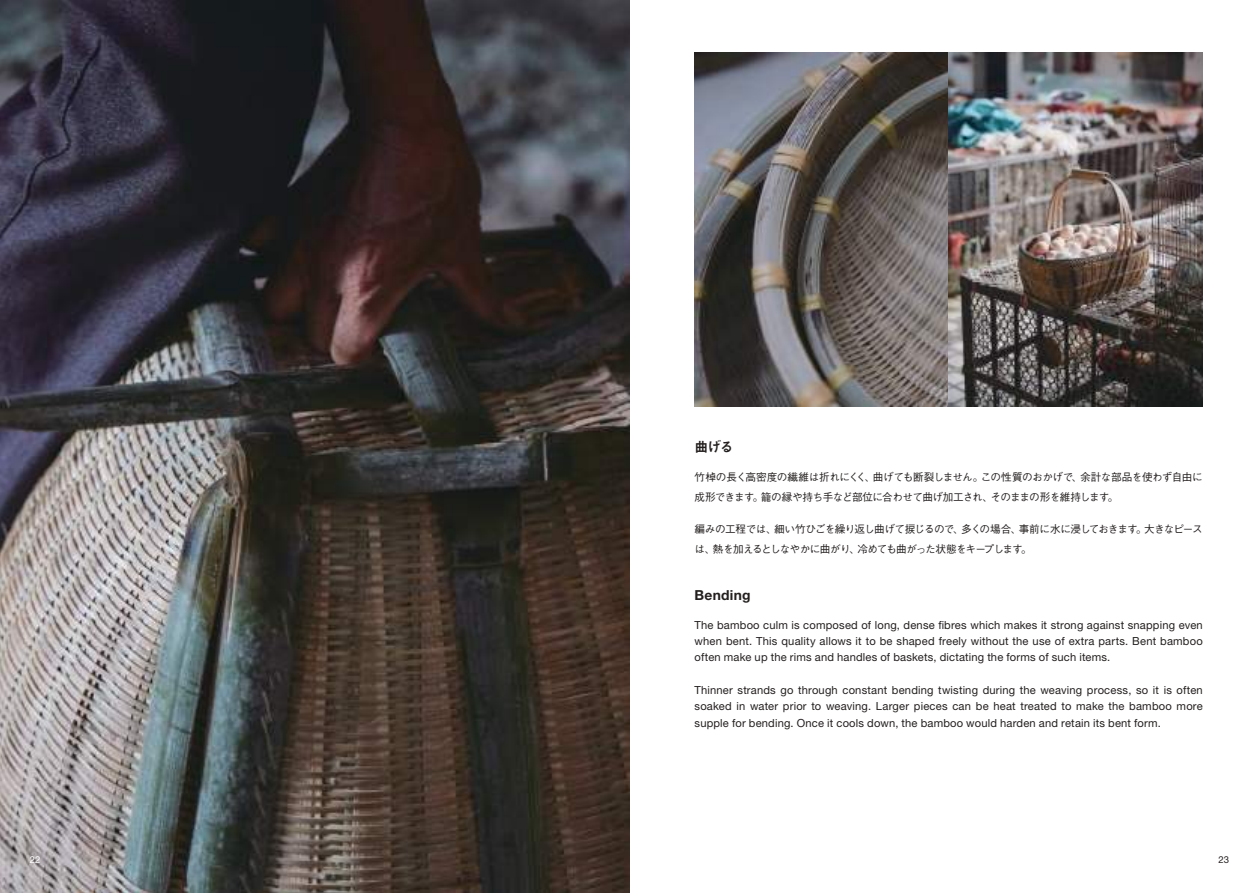
<style>
.page{position:relative;width:1259px;height:893px;background:#fff}
.page>*{position:absolute;margin:0;border:0;box-sizing:border-box;transform-origin:0 0}
.t1{font:700 13.8px "Helvetica Neue LT Std";letter-spacing:.02em;color:#241f1f}
.t2{font:13.8px "Midashi Go Pro MB31";color:#241f1f}
.t3{font:11.1px/16.4px "Helvetica Neue LT Std";letter-spacing:.015em;color:#241f1f;text-align:justify}
.t4{font:500 10.65px/20.2px "Gothic BBB Pr 6 N";letter-spacing:-.055em;color:#241f1f}
.t5{font:9.6px "Helvetica Neue LT Std";color:#fff}
.t6{font:9.6px "Helvetica Neue LT Std";color:#241f1f}
.s1{font-family:"Gothic BBB Pro"}
</style>
<div class="page">
<img style="left:0;top:0;width:629px;height:893px">
<img style="left:695px;top:53px;width:507px;height:353px">
<p class="t2" style="left:694px;top:435px;width:41px">曲げる</p>
<p class="t4" style="left:694px;top:466px;width:510px">竹棹の長く高密度の繊維は折れにくく<span class="s1">、</span>曲げても断裂しません<span class="s1">。</span>この性質のおかげで<span class="s1">、</span>余計な部品を使わず自由に成形できます<span class="s1">。</span>籠の縁や持ち手など部位に合わせて曲げ加工され<span class="s1">、</span>そのままの形を維持します<span class="s1">。</span></p>
<p class="t4" style="left:694px;top:518px;width:510px">編みの工程では<span class="s1">、</span>細い竹ひごを繰り返し曲げて捩じるので<span class="s1">、</span>多くの場合<span class="s1">、</span>事前に水に浸しておきます<span class="s1">。</span>大きなピースは<span class="s1">、</span>熱を加えるとしなやかに曲がり<span class="s1">、</span>冷めても曲がった状態をキープします<span class="s1">。</span></p>
<p class="t1" style="left:694px;top:586px;width:57px">Bending</p>
<p class="t3" style="left:694px;top:616px;width:510px">The bamboo culm is composed of long, dense fibres which makes it strong against snapping even when bent. This quality allows it to be shaped freely without the use of extra parts. Bent bamboo often make up the rims and handles of baskets, dictating the forms of such items.</p>
<p class="t3" style="left:694px;top:682px;width:510px">Thinner strands go through constant bending twisting during the weaving process, so it is often soaked in water prior to weaving. Larger pieces can be heat treated to make the bamboo more supple for bending. Once it cools down, the bamboo would harden and retain its bent form.</p>
<p class="t5" style="left:30px;top:854px;width:12px">22</p>
<p class="t6" style="left:1218px;top:854px;width:12px">23</p>
</div>
